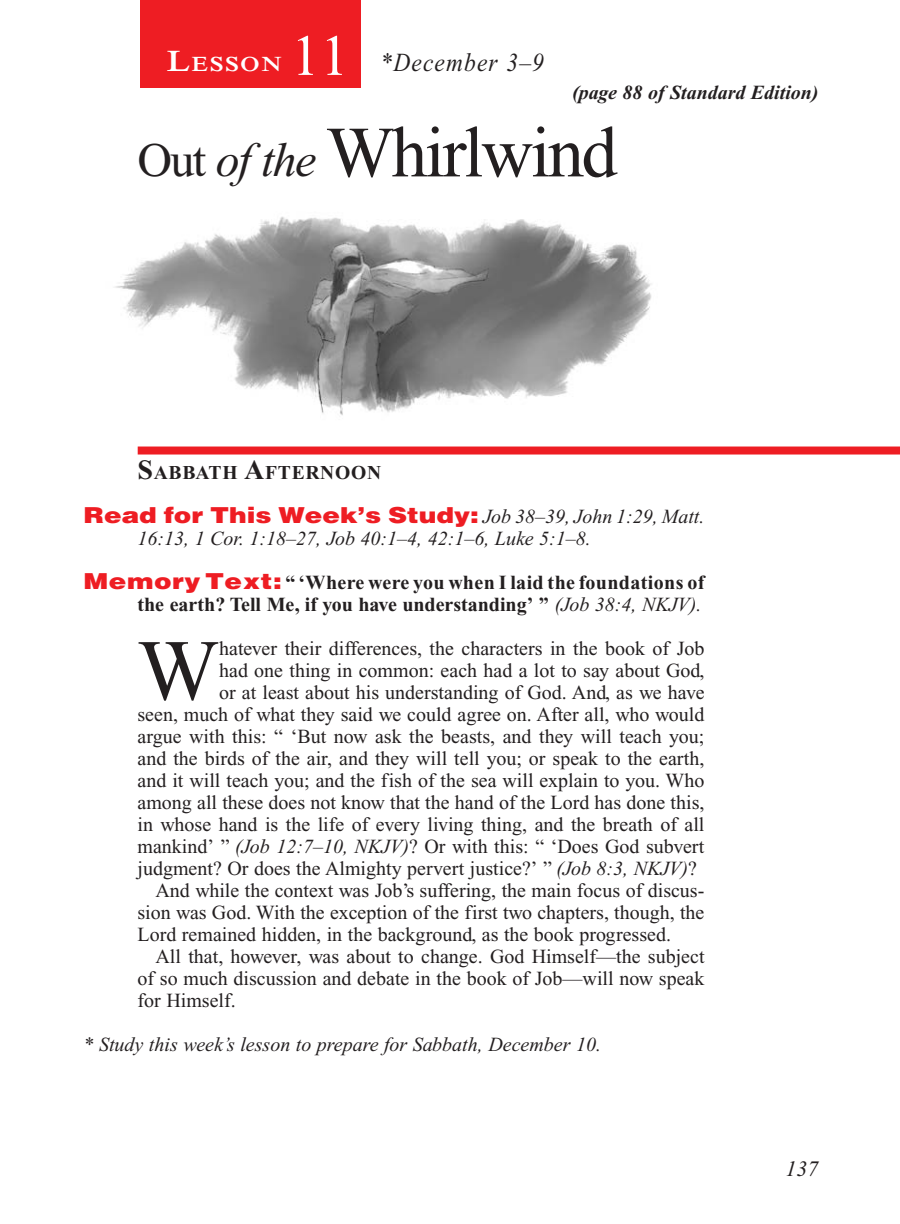
<style>
.page{position:relative;width:900px;height:1224px;background:#fff}
.page>*{position:absolute;margin:0;border:0;box-sizing:border-box;transform-origin:0 0}
.Body_Drop_Cap{font:86.4px "Times New Roman PS Std";color:#231f20}
.Lesson_Head_SA{font:72px "Times New Roman PS Std";letter-spacing:-.035em;color:#231f20}
.Lesson_Number{font:58px "Times New Roman PS Std";color:#fff}
.Lesson_Dates{font:italic 26px "Times New Roman PS Std";letter-spacing:.05em;color:#231f20;scale:.9 1}
.Question{font:900 22px "Helvetica LT Std";color:#ee1d23;scale:1.2 1}
.t1{font:italic 22px "Times New Roman PS Std";color:#231f20}
.Lesson_Start_Head{font:600 21px "Times NRMT Std";letter-spacing:.07em;color:#fff;scale:1.1 1}
.Body_Drop_Cap-2{font:20px "Times New Roman PS Std";color:#231f20}
.Body{font:20px/22px "Times New Roman PS Std";color:#231f20;text-align:justify}
.Question-2{font:700 20px/22px "Times New Roman PS Std";color:#231f20;text-align:right}
.Question-3{font:italic 20px "Times New Roman PS Std";color:#231f20}
.Body_Drop_Cap-3{font:20px "Times New Roman PS Std";letter-spacing:-.02em;color:#231f20}
.Page_from_SE{font:italic 700 20px "Times New Roman PS Std";color:#231f20}
.Sabbath_Afternoon_He{font:700 19.6px "Times New Roman PS Std";letter-spacing:.035em;color:#231f20}
.s1{font-size:30px}
.s2{font-size:48px}
.s3{font-style:italic;font-size:48px}
.s4{font-size:28px}
.s5{font-family:"Times New Roman PS Std";font-weight:400;font-style:italic;font-size:20px;color:#231f20}
.s6{font-family:"Helvetica LT Std";font-weight:900;font-size:22px;color:#ee1d23}
.s7{font-weight:400;font-style:italic}
.s8{font-style:italic}
</style>
<div class="page">
<div style="left:140px;top:0;width:221px;height:88px;background:#ee1d23"></div>
<div style="left:138px;top:447px;width:762px;height:8px;background:#ee1d23"></div>
<img style="left:115px;top:216px;width:537px;height:199px">
<p class="Lesson_Number" style="left:291px;top:24px;width:59px">11</p>
<p class="Lesson_Start_Head" style="left:167px;top:52px;width:106px"><span class="s1">L</span>ESSON</p>
<p class="Lesson_Dates" style="left:381px;top:48px;width:183px">*December 3–9</p>
<p class="Page_from_SE" style="left:572px;top:82px;width:248px">(page 88 of Standard Edition)</p>
<p class="Lesson_Head_SA" style="left:138px;top:113px;width:482px"><span class="s2">Out</span> <span class="s3">of the</span> Whirlwind</p>
<p class="Sabbath_Afternoon_He" style="left:138px;top:462px;width:245px"><span class="s4">S</span>ABBATH <span class="s4">A</span>FTERNOON</p>
<p class="Question" style="left:84px;top:501px;width:519px">Read for This Week’s Study: <span class="s5">Job 38–39, John 1:29, Matt.</span></p>
<p class="Question-3" style="left:138px;top:528px;width:455px">16:13, 1 Cor. 1:18–27, Job 40:1–4, 42:1–6, Luke 5:1–8.</p>
<p class="Question-2" style="left:84px;top:572px;width:623px"><span class="s6">Memory Text:</span> “ ‘Where were you when I laid the foundations of the earth? Tell Me, if you have understanding’ ” <span class="s7">(Job 38:4, NKJV).</span></p>
<p class="Body_Drop_Cap" style="left:138px;top:624px;width:83px">W</p>
<p class="Body_Drop_Cap-2" style="left:219px;top:638px;width:487px">hatever their differences, the characters in the book of Job</p>
<p class="Body_Drop_Cap-2" style="left:219px;top:660px;width:487px">had one thing in common: each had a lot to say about God,</p>
<p class="Body_Drop_Cap-2" style="left:219px;top:682px;width:487px">or at least about his understanding of God. And, as we have</p>
<p class="Body_Drop_Cap-3" style="left:138px;top:704px;width:569px">seen, much of what they said we could agree on. After all, who would</p>
<p class="Body_Drop_Cap-2" style="left:138px;top:726px;width:568px">argue with this: “ ‘But now ask the beasts, and they will teach you;</p>
<p class="Body_Drop_Cap-2" style="left:138px;top:748px;width:568px">and the birds of the air, and they will tell you; or speak to the earth,</p>
<p class="Body_Drop_Cap-2" style="left:138px;top:770px;width:568px">and it will teach you; and the fish of the sea will explain to you. Who</p>
<p class="Body_Drop_Cap-2" style="left:138px;top:792px;width:568px">among all these does not know that the hand of the Lord has done this,</p>
<p class="Body_Drop_Cap-2" style="left:138px;top:814px;width:568px">in whose hand is the life of every living thing, and the breath of all</p>
<p class="Body_Drop_Cap-2" style="left:138px;top:836px;width:569px">mankind’ ” <span class="s8">(Job 12:7–10, NKJV)</span>? Or with this: “ ‘Does God subvert</p>
<p class="Body_Drop_Cap-2" style="left:138px;top:858px;width:561px">judgment? Or does the Almighty pervert justice?’ ” <span class="s8">(Job 8:3, NKJV)</span>?</p>
<p class="Body" style="left:138px;top:880px;width:569px;text-indent:18px">And while the context was Job’s suffering, the main focus of discus&shy;sion was God. With the exception of the first two chapters, though, the Lord remained hidden, in the background, as the book progressed.</p>
<p class="Body" style="left:138px;top:946px;width:569px;text-indent:18px">All that, however, was about to change. God Himself—the subject of so much discussion and debate in the book of Job—will now speak for Himself.</p>
<p class="Question-3" style="left:84px;top:1034px;width:519px">* Study this week’s lesson to prepare for Sabbath, December 10.</p>
<p class="t1" style="left:786px;top:1157px;width:34px">137</p>
</div>
